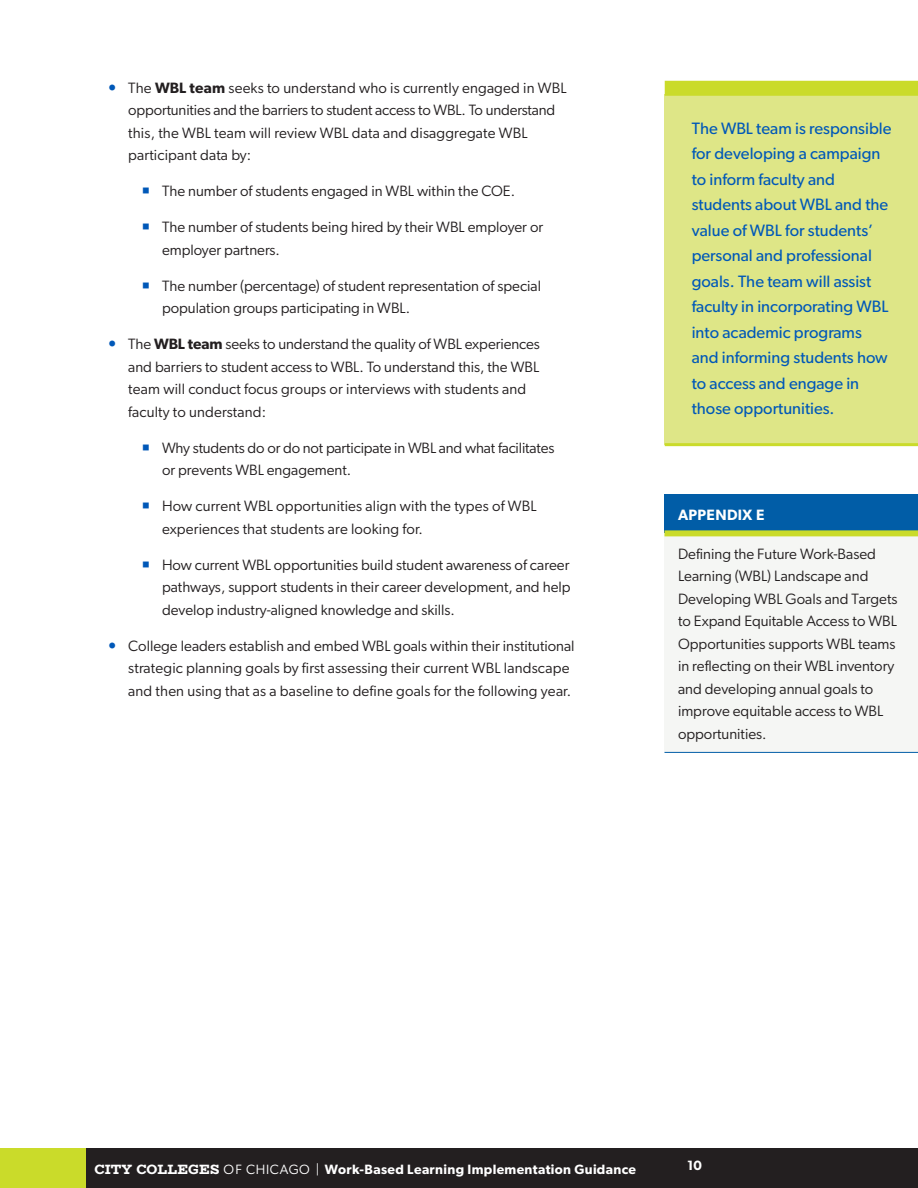
<style>
.page{position:relative;width:918px;height:1188px;background:#fff}
.page>*{position:absolute;margin:0;border:0;box-sizing:border-box;transform-origin:0 0}
.Callout_01{font:16.5px/25.5px "Gibson";color:#0058b8}
.Bulltes_01{font:15px/22.5px "Gibson";letter-spacing:.01em;color:#231f20}
.Bulltes_02{font:15px/22.5px "Gibson";color:#231f20}
.Paragraph{font:15px/22.5px "Gibson";color:#231f20}
.Paragraph-2{font:600 15px "Gibson";letter-spacing:.025em;color:#fff}
.t1{font:600 13.5px "Gibson";letter-spacing:.025em;color:#fff}
.s1{font-weight:600}
.s2{font-family:"Bio Rhyme";font-weight:800}
.s3{font-weight:400}
</style>
<div class="page">
<div style="left:0;top:1148px;width:918px;height:40px;background:#231f20"></div>
<div style="left:0;top:1148px;width:86px;height:40px;background:#cadb2a"></div>
<div style="left:665px;top:94px;width:253px;height:351px;background:#dee687"></div>
<hr style="left:665px;top:443px;width:253px;height:3px;background:#cadb2a">
<div style="left:665px;top:81px;width:253px;height:15px;background:#cadb2a"></div>
<div style="left:664px;top:494px;width:254px;height:39px;background:#015da7"></div>
<div style="left:664px;top:533px;width:254px;height:219px;background:#f5f6f4"></div>
<div style="left:664px;top:530px;width:254px;height:6px;background:#cadb2a"></div>
<hr style="left:664px;top:752px;width:254px;height:1px;background:#015da7">
<p class="Bulltes_01" style="left:128px;top:76px;width:440px">The <span class="s1">WBL team</span> seeks to understand who is currently engaged in WBL opportunities and the barriers to student access to WBL. To understand this, the WBL team will review WBL data and disaggregate WBL participant data by:</p>
<p class="Bulltes_02" style="left:162px;top:180px;width:352px">The number of students engaged in WBL within the COE.</p>
<p class="Bulltes_02" style="left:162px;top:216px;width:383px">The number of students being hired by their WBL employer or employer partners.</p>
<p class="Bulltes_02" style="left:162px;top:274px;width:381px">The number (percentage) of student representation of special population groups participating in WBL.</p>
<p class="Bulltes_01" style="left:128px;top:333px;width:413px">The <span class="s1">WBL team</span> seeks to understand the quality of WBL experiences and barriers to student access to WBL. To understand this, the WBL team will conduct focus groups or interviews with students and faculty to understand:</p>
<p class="Bulltes_02" style="left:162px;top:436px;width:394px">Why students do or do not participate in WBL and what facilitates or prevents WBL engagement.</p>
<p class="Bulltes_02" style="left:162px;top:495px;width:376px">How current WBL opportunities align with the types of WBL experiences that students are looking for.</p>
<p class="Bulltes_02" style="left:162px;top:553px;width:410px;text-align:justify">How current WBL opportunities build student awareness of career pathways, support students in their career development, and help develop industry-aligned knowledge and skills.</p>
<p class="Bulltes_01" style="left:128px;top:634px;width:448px">College leaders establish and embed WBL goals within their institutional strategic planning goals by first assessing their current WBL landscape and then using that as a baseline to define goals for the following year.</p>
<p class="Callout_01" style="left:692px;top:115px;width:201px">The WBL team is responsible for developing a campaign to inform faculty and students about WBL and the value of WBL for students’ personal and professional goals. The team will assist faculty in incorporating WBL into academic programs and informing students how to access and engage in those opportunities.</p>
<p class="Paragraph-2" style="left:678px;top:506px;width:88px">APPENDIX E</p>
<p class="Paragraph" style="left:678px;top:542px;width:221px">Defining the Future Work-Based<br>Learning (WBL) Landscape and<br>Developing WBL Goals and Targets to Expand Equitable Access to WBL<br>Opportunities supports WBL teams in reflecting on their WBL inventory and developing annual goals to improve equitable access to WBL opportunities.</p>
<p class="t1" style="left:94px;top:1161px;width:543px"><span class="s2">CITY COLLEGES</span> <span class="s3">OF CHICAGO |</span> Work-Based Learning Implementation Guidance</p>
<p class="t1" style="left:687px;top:1157px;width:16px">10</p>
</div>
